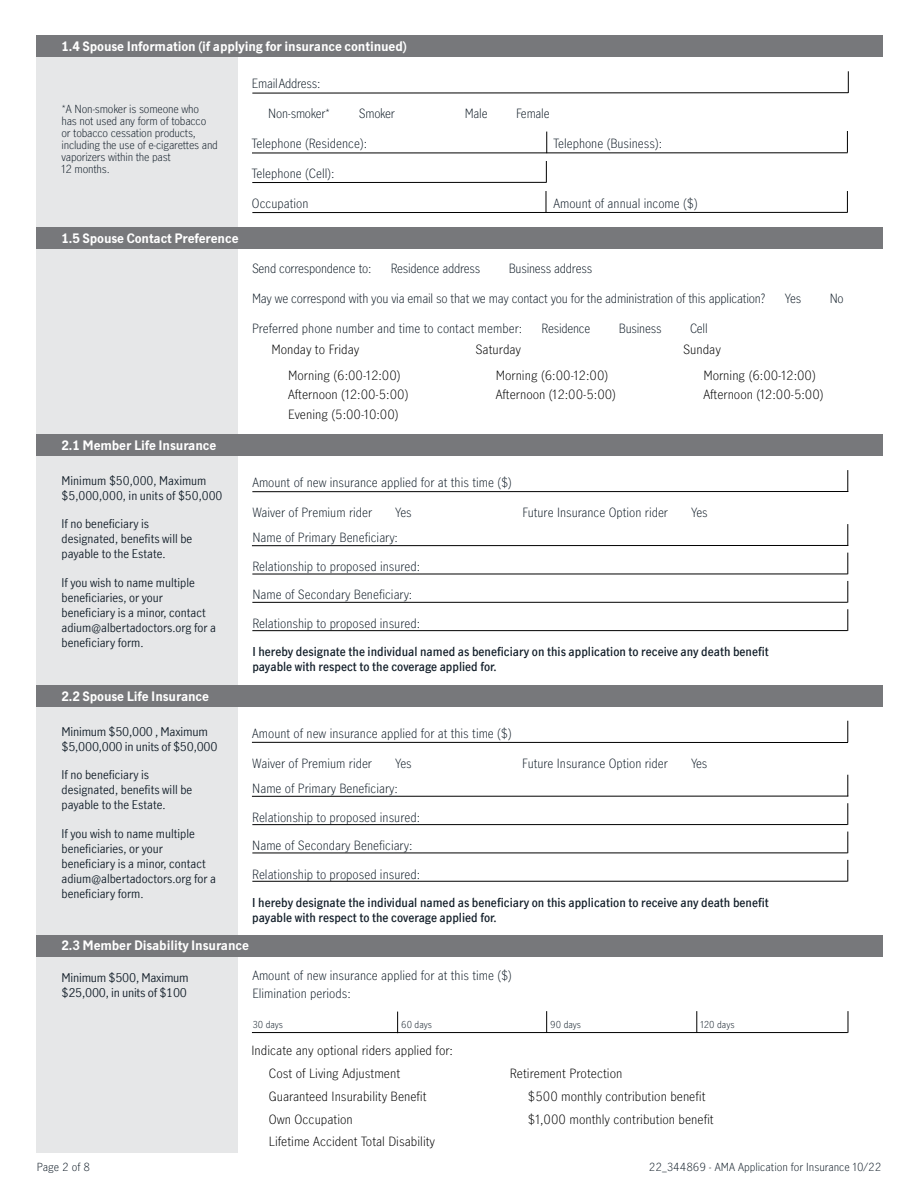
<style>
.page{position:relative;width:918px;height:1188px;background:#fff}
.page>*{position:absolute;margin:0;border:0;box-sizing:border-box;transform-origin:0 0}
.t1{font:700 12.75px "Manulife JH Sans Optimized";letter-spacing:-.01em;color:#fff}
.t2{font:300 12px/18px "Manulife JH Sans";color:#121e29}
.t3{font:12px/15px "Manulife JH Sans Optimized";color:#121e29}
.t4{font:300 12px/23px "Manulife JH Sans";color:#000}
.t5{font:600 12px/15px "Manulife JH Sans Optimized";color:#121e29}
.t6{font:300 12px "Manulife JH Sans";letter-spacing:-.02em;color:#121e29;scale:.96 1}
.t7{font:300 12px "Manulife JH Sans";letter-spacing:-.02em;color:#121e29}
.t8{font:12px/15px "Manulife JH Sans Optimized";letter-spacing:-.02em;color:#121e29}
.t9{font:300 12px "Manulife JH Sans";color:#121e29;scale:.96 1}
.t10{font:300 10.5px/12px "Manulife JH Sans";letter-spacing:-.02em;color:#121e29}
.t11{font:300 10.5px "Manulife JH Sans";color:#121e29}
.t12{font:300 9px "Manulife JH Sans";color:#121e29}
</style>
<div class="page">
<div style="left:36px;top:46px;width:202px;height:1106px;background:#e6e7e8"></div>
<div style="left:36px;top:36px;width:847px;height:21px;background:#77787b"></div>
<div style="left:36px;top:227px;width:847px;height:22px;background:#77787b"></div>
<div style="left:36px;top:434px;width:847px;height:22px;background:#77787b"></div>
<div style="left:36px;top:685px;width:847px;height:22px;background:#77787b"></div>
<div style="left:36px;top:935px;width:847px;height:21px;background:#77787b"></div>
<svg style="left:848px;top:470px;width:1px;height:22px"></svg>
<svg style="left:848px;top:524px;width:1px;height:22px"></svg>
<svg style="left:848px;top:553px;width:1px;height:21px"></svg>
<svg style="left:848px;top:581px;width:1px;height:22px"></svg>
<svg style="left:848px;top:609px;width:1px;height:22px"></svg>
<hr style="left:252px;top:491px;width:596px;height:1px;background:#000">
<hr style="left:252px;top:545px;width:596px;height:1px;background:#000">
<hr style="left:252px;top:574px;width:596px;height:1px;background:#000">
<hr style="left:252px;top:602px;width:596px;height:1px;background:#000">
<hr style="left:252px;top:630px;width:596px;height:1px;background:#000">
<svg style="left:847px;top:131px;width:1px;height:22px"></svg>
<svg style="left:546px;top:161px;width:1px;height:22px"></svg>
<svg style="left:847px;top:191px;width:1px;height:22px"></svg>
<hr style="left:252px;top:153px;width:596px;height:1px;background:#000">
<hr style="left:252px;top:182px;width:294px;height:1px;background:#000">
<hr style="left:252px;top:212px;width:595px;height:1px;background:#000">
<svg style="left:546px;top:132px;width:1px;height:21px"></svg>
<svg style="left:546px;top:191px;width:1px;height:21px"></svg>
<hr style="left:252px;top:92px;width:596px;height:1px;background:#000">
<svg style="left:848px;top:71px;width:1px;height:22px"></svg>
<svg style="left:848px;top:721px;width:1px;height:21px"></svg>
<hr style="left:252px;top:742px;width:596px;height:1px;background:#000">
<svg style="left:848px;top:775px;width:1px;height:21px"></svg>
<svg style="left:848px;top:803px;width:1px;height:22px"></svg>
<svg style="left:848px;top:832px;width:1px;height:21px"></svg>
<svg style="left:848px;top:860px;width:1px;height:21px"></svg>
<hr style="left:252px;top:796px;width:596px;height:1px;background:#000">
<hr style="left:252px;top:824px;width:596px;height:1px;background:#000">
<hr style="left:252px;top:853px;width:596px;height:1px;background:#000">
<hr style="left:252px;top:881px;width:596px;height:1px;background:#000">
<hr style="left:252px;top:1032px;width:596px;height:1px;background:#000">
<svg style="left:397px;top:1012px;width:1px;height:20px"></svg>
<svg style="left:546px;top:1011px;width:1px;height:21px"></svg>
<svg style="left:697px;top:1011px;width:1px;height:21px"></svg>
<svg style="left:848px;top:1011px;width:1px;height:22px"></svg>
<p class="t1" style="left:62px;top:38px;width:347px">1.4 Spouse Information (if applying for insurance continued)</p>
<p class="t6" style="left:252px;top:75px;width:73px">Email Address:</p>
<p class="t6" style="left:268px;top:105px;width:66px">Non-smoker*</p>
<p class="t9" style="left:359px;top:105px;width:39px">Smoker</p>
<p class="t9" style="left:465px;top:105px;width:25px">Male</p>
<p class="t9" style="left:516px;top:105px;width:36px">Female</p>
<p class="t2" style="left:252px;top:134px;width:117px">Telephone (Residence):</p>
<p class="t2" style="left:553px;top:134px;width:110px">Telephone (Business):</p>
<p class="t2" style="left:252px;top:164px;width:84px">Telephone (Cell):</p>
<p class="t2" style="left:252px;top:194px;width:58px">Occupation</p>
<p class="t2" style="left:553px;top:194px;width:146px">Amount of annual income ($)</p>
<p class="t1" style="left:62px;top:229px;width:179px">1.5 Spouse Contact Preference</p>
<p class="t6" style="left:252px;top:259px;width:126px">Send correspondence to:</p>
<p class="t6" style="left:391px;top:259px;width:95px">Residence address</p>
<p class="t6" style="left:509px;top:259px;width:88px">Business address</p>
<p class="t7" style="left:252px;top:289px;width:515px">May we correspond with you via email so that we may contact you for the administration of this application?</p>
<p class="t9" style="left:785px;top:289px;width:19px">Yes</p>
<p class="t9" style="left:830px;top:289px;width:16px">No</p>
<p class="t2" style="left:252px;top:319px;width:272px">Preferred phone number and time to contact member:</p>
<p class="t6" style="left:542px;top:319px;width:52px">Residence</p>
<p class="t6" style="left:619px;top:319px;width:46px">Business</p>
<p class="t9" style="left:690px;top:319px;width:20px">Cell</p>
<p class="t4" style="left:288px;top:335px;width:114px;line-height:26.2px;text-indent:-17px">Monday to Friday<br>Morning (6:00-12:00)</p>
<p class="t4" style="left:288px;top:385px;width:122px;line-height:19.5px">Afternoon (12:00-5:00)<br>Evening (5:00-10:00)</p>
<p class="t10" style="left:62px;top:103px;width:158px">*A Non-smoker is someone who<br>has not used any form of tobacco or tobacco cessation products, including the use of e-cigarettes and vaporizers within the past<br>12 months.</p>
<p class="t4" style="left:496px;top:335px;width:114px;line-height:26.2px;text-indent:-20px">Saturday<br>Morning (6:00-12:00)</p>
<p class="t4" style="left:496px;top:383px;width:122px">Afternoon (12:00-5:00)</p>
<p class="t4" style="left:703px;top:335px;width:114px;line-height:26.2px;text-indent:-20px">Sunday<br>Morning (6:00-12:00)</p>
<p class="t4" style="left:703px;top:383px;width:122px">Afternoon (12:00-5:00)</p>
<p class="t1" style="left:62px;top:436px;width:156px">2.1 Member Life Insurance</p>
<p class="t3" style="left:62px;top:473px;width:162px">Minimum $50,000, Maximum $5,000,000, in units of $50,000</p>
<p class="t3" style="left:62px;top:516px;width:132px">If no beneficiary is designated, benefits will be payable to the Estate.</p>
<p class="t3" style="left:62px;top:575px;width:156px">If you wish to name multiple beneficiaries, or your beneficiary is a minor, contact adium@albertadoctors.org for a beneficiary form.</p>
<p class="t1" style="left:62px;top:687px;width:149px">2.2 Spouse Life Insurance</p>
<p class="t8" style="left:62px;top:724px;width:157px">Minimum $50,000 , Maximum $5,000,000 in units of $50,000</p>
<p class="t3" style="left:62px;top:767px;width:132px">If no beneficiary is designated, benefits will be payable to the Estate.</p>
<p class="t3" style="left:62px;top:826px;width:156px">If you wish to name multiple beneficiaries, or your beneficiary is a minor, contact adium@albertadoctors.org for a beneficiary form.</p>
<p class="t2" style="left:252px;top:473px;width:261px">Amount of new insurance applied for at this time ($)</p>
<p class="t2" style="left:252px;top:503px;width:121px">Waiver of Premium rider</p>
<p class="t9" style="left:395px;top:503px;width:19px">Yes</p>
<p class="t2" style="left:522px;top:503px;width:147px">Future Insurance Option rider</p>
<p class="t9" style="left:691px;top:503px;width:19px">Yes</p>
<p class="t2" style="left:252px;top:528px;width:147px">Name of Primary Beneficiary:</p>
<p class="t2" style="left:252px;top:557px;width:169px">Relationship to proposed insured:</p>
<p class="t2" style="left:252px;top:585px;width:161px">Name of Secondary Beneficiary:</p>
<p class="t2" style="left:252px;top:614px;width:169px">Relationship to proposed insured:</p>
<p class="t5" style="left:252px;top:644px;width:518px">I hereby designate the individual named as beneficiary on this application to receive any death benefit payable with respect to the coverage applied for.</p>
<p class="t2" style="left:252px;top:724px;width:261px">Amount of new insurance applied for at this time ($)</p>
<p class="t2" style="left:252px;top:754px;width:121px">Waiver of Premium rider</p>
<p class="t9" style="left:395px;top:754px;width:19px">Yes</p>
<p class="t2" style="left:522px;top:754px;width:147px">Future Insurance Option rider</p>
<p class="t9" style="left:691px;top:754px;width:19px">Yes</p>
<p class="t2" style="left:252px;top:779px;width:147px">Name of Primary Beneficiary:</p>
<p class="t2" style="left:252px;top:808px;width:169px">Relationship to proposed insured:</p>
<p class="t2" style="left:252px;top:836px;width:162px">Name of Secondary Beneficiary:</p>
<p class="t2" style="left:252px;top:865px;width:169px">Relationship to proposed insured:</p>
<p class="t5" style="left:252px;top:895px;width:518px">I hereby designate the individual named as beneficiary on this application to receive any death benefit payable with respect to the coverage applied for.</p>
<p class="t1" style="left:62px;top:937px;width:189px">2.3 Member Disability Insurance</p>
<p class="t8" style="left:62px;top:969px;width:129px">Minimum $500, Maximum $25,000, in units of $100</p>
<p class="t2" style="left:252px;top:966px;width:261px">Amount of new insurance applied for at this time ($)<br>Elimination periods:</p>
<p class="t12" style="left:252px;top:1018px;width:32px">30 days</p>
<p class="t12" style="left:401px;top:1018px;width:32px">60 days</p>
<p class="t12" style="left:550px;top:1018px;width:32px">90 days</p>
<p class="t12" style="left:700px;top:1018px;width:36px">120 days</p>
<p class="t4" style="left:269px;top:1038px;width:186px;text-indent:-17px">Indicate any optional riders applied for:<br>Cost of Living Adjustment<br>Guaranteed Insurability Benefit<br>Own Occupation<br>Lifetime Accident Total Disability</p>
<p class="t4" style="left:528px;top:1062px;width:187px;text-indent:-18px">Retirement Protection<br>$500 monthly contribution benefit $1,000 monthly contribution benefit</p>
<p class="t10" style="left:37px;top:1161px;width:55px">Page 2 of 8</p>
<p class="t11" style="left:649px;top:1160px;width:234px">22_344869 - AMA Application for Insurance 10/22</p>
</div>
